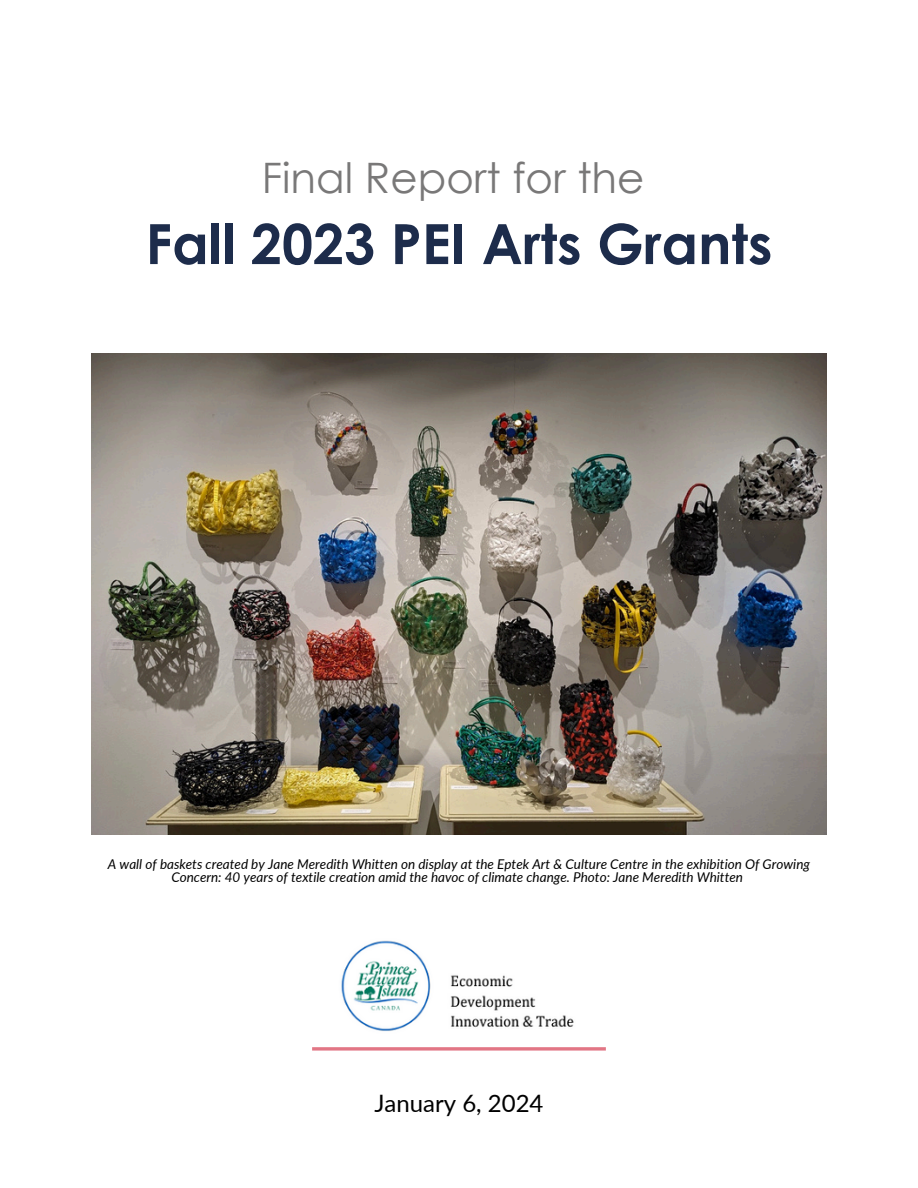
<style>
.page{position:relative;width:918px;height:1188px;background:#fff}
.page>*{position:absolute;margin:0;border:0;box-sizing:border-box;transform-origin:0 0}
.t1{font:700 55.5px "Century Gothic";color:#1d2c4b}
.t2{font:42px "Century Gothic";color:#797878}
.t3{font:24px "Lato";color:#000}
.t4{font:italic 13.5px/13.5px "Lato";color:#000;text-align:center}
</style>
<div class="page">
<img style="left:92px;top:353px;width:734px;height:482px">
<img style="left:341px;top:940px;width:233px;height:91px">
<svg style="left:312px;top:1047px;width:294px;height:4px"></svg>
<p class="t2" style="left:262px;top:151px;width:384px">Final Report for the</p>
<p class="t1" style="left:146px;top:208px;width:628px">Fall 2023 PEI Arts Grants</p>
<p class="t4" style="left:108px;top:857px;width:704px">A wall of baskets created by Jane Meredith Whitten on display at the Eptek Art &amp; Culture Centre in the exhibition Of Growing<br>Concern: 40 years of textile creation amid the havoc of climate change. Photo: Jane Meredith Whitten</p>
<p class="t3" style="left:374px;top:1088px;width:171px">January 6, 2024</p>
</div>
